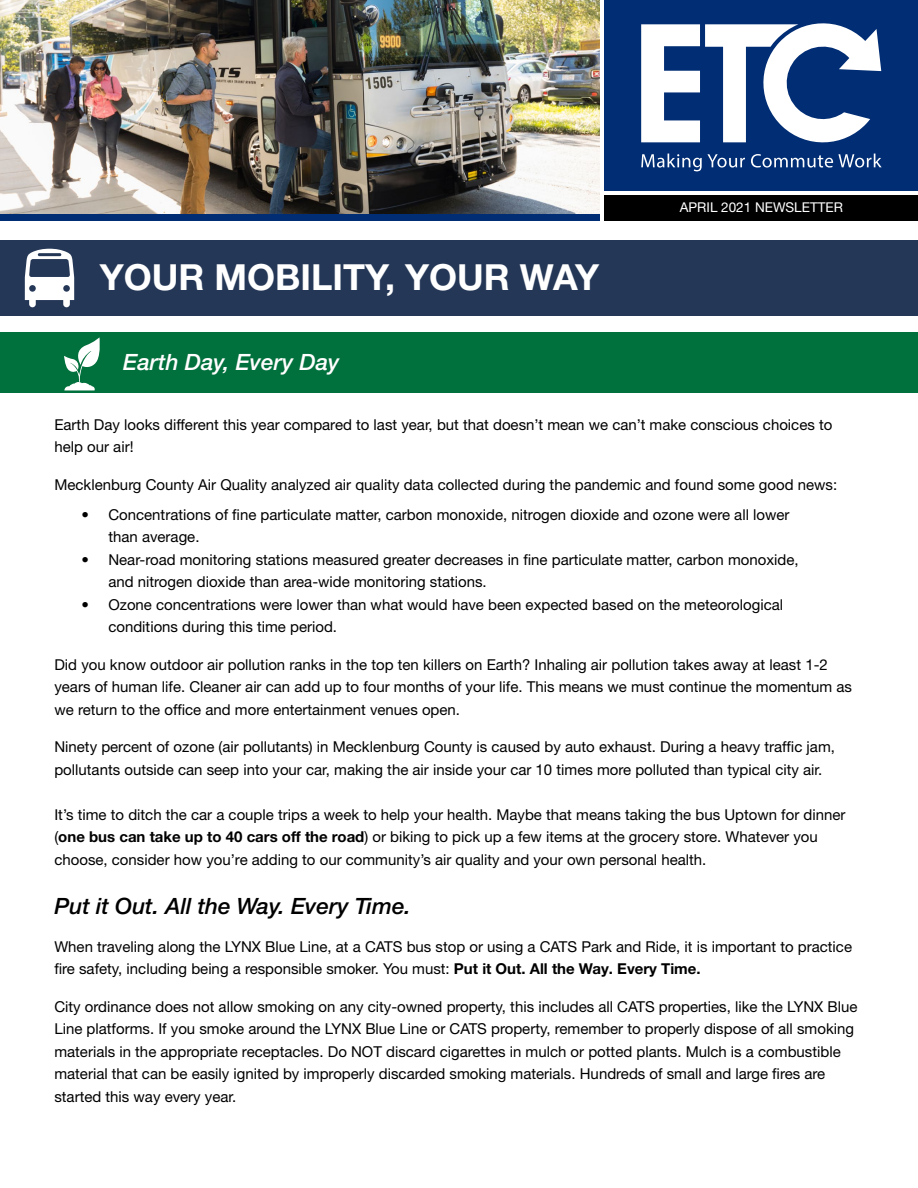
<style>
.page{position:relative;width:918px;height:1188px;background:#fff}
.page>*{position:absolute;margin:0;border:0;box-sizing:border-box;transform-origin:0 0}
.t1{font:700 36px "Helvetica Neue LT Pro";color:#fff}
.t2{font:italic 500 22.5px "Helvetica Neue LT Pro";color:#000}
.t3{font:italic 500 22.5px "Helvetica Neue LT Pro";color:#fff}
.t4{font:15px/22.5px "Helvetica Neue LT Pro";color:#000}
.t5{font:13.5px "Helvetica Neue LT Pro";color:#fff}
.s1{font-weight:700}
</style>
<div class="page">
<div style="left:605px;top:0;width:313px;height:190px;background:#002d74"></div>
<svg style="left:641px;top:23px;width:241px;height:148px"></svg>
<div style="left:605px;top:195px;width:313px;height:25px;background:#000"></div>
<img style="left:0;top:0;width:600px;height:214px">
<div style="left:0;top:214px;width:600px;height:6px;background:#002d74"></div>
<div style="left:0;top:240px;width:918px;height:76px;background:#243756"></div>
<svg style="left:25px;top:249px;width:49px;height:58px"></svg>
<div style="left:0;top:333px;width:918px;height:60px;background:#00703c"></div>
<svg style="left:64px;top:337px;width:36px;height:53px"></svg>
<h1 class="t1" style="left:100px;top:255px;width:501px">YOUR MOBILITY, YOUR WAY</h1>
<h2 class="t3" style="left:123px;top:348px;width:218px">Earth Day, Every Day</h2>
<p class="t5" style="left:680px;top:199px;width:165px">APRIL 2021 NEWSLETTER</p>
<p class="t4" style="left:54px;top:413px;width:779px">Earth Day looks different this year compared to last year, but that doesn’t mean we can’t make conscious choices to help our air!</p>
<p class="t4" style="left:54px;top:473px;width:784px">Mecklenburg County Air Quality analyzed air quality data collected during the pandemic and found some good news:</p>
<p class="t4" style="left:108px;top:503px;width:683px;text-indent:-27px">• Concentrations of fine particulate matter, carbon monoxide, nitrogen dioxide and ozone were all lower than average.</p>
<p class="t4" style="left:108px;top:548px;width:692px;text-indent:-27px">• Near-road monitoring stations measured greater decreases in fine particulate matter, carbon monoxide, and nitrogen dioxide than area-wide monitoring stations.</p>
<p class="t4" style="left:108px;top:593px;width:676px;text-indent:-27px">• Ozone concentrations were lower than what would have been expected based on the meteorological conditions during this time period.</p>
<p class="t4" style="left:54px;top:653px;width:799px">Did you know outdoor air pollution ranks in the top ten killers on Earth? Inhaling air pollution takes away at least 1-2 years of human life. Cleaner air can add up to four months of your life. This means we must continue the momentum as we return to the office and more entertainment venues open.</p>
<p class="t4" style="left:54px;top:735px;width:782px">Ninety percent of ozone (air pollutants) in Mecklenburg County is caused by auto exhaust. During a heavy traffic jam, pollutants outside can seep into your car, making the air inside your car 10 times more polluted than typical city air.</p>
<p class="t4" style="left:54px;top:803px;width:793px">It’s time to ditch the car a couple trips a week to help your health. Maybe that means taking the bus Uptown for dinner (<span class="s1">one bus can take up to 40 cars off the road</span>) or biking to pick up a few items at the grocery store. Whatever you choose, consider how you’re adding to our community’s air quality and your own personal health.</p>
<h2 class="t2" style="left:54px;top:893px;width:358px">Put it Out. All the Way. Every Time.</h2>
<p class="t4" style="left:54px;top:935px;width:799px">When traveling along the LYNX Blue Line, at a CATS bus stop or using a CATS Park and Ride, it is important to practice fire safety, including being a responsible smoker. You must: <span class="s1">Put it Out. All the Way. Every Time.</span></p>
<p class="t4" style="left:54px;top:995px;width:805px">City ordinance does not allow smoking on any city-owned property, this includes all CATS properties, like the LYNX Blue Line platforms. If you smoke around the LYNX Blue Line or CATS property, remember to properly dispose of all smoking materials in the appropriate receptacles. Do NOT discard cigarettes in mulch or potted plants. Mulch is a combustible material that can be easily ignited by improperly discarded smoking materials. Hundreds of small and large fires are started this way every year.</p>
</div>
